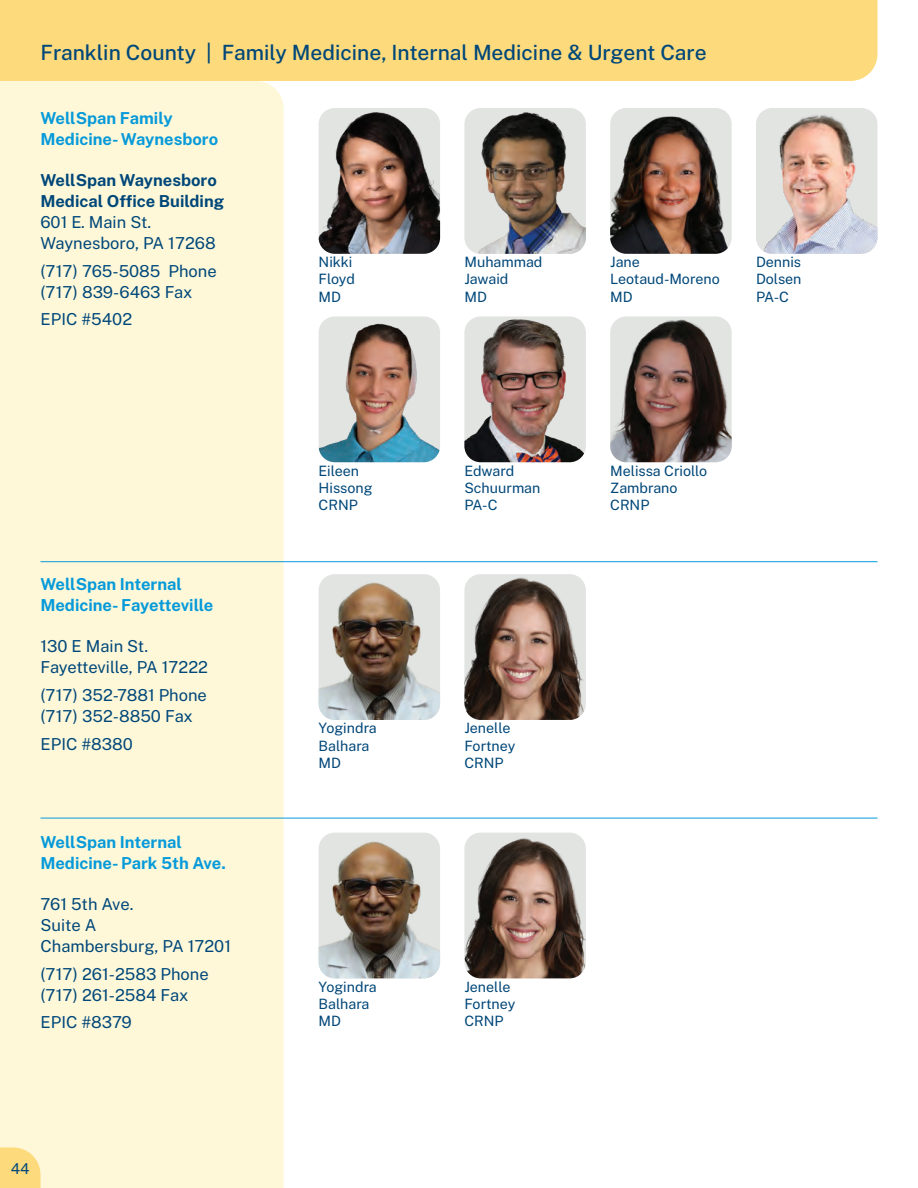
<style>
.page{position:relative;width:918px;height:1188px;background:#fff}
.page>*{position:absolute;margin:0;border:0;box-sizing:border-box;transform-origin:0 0}
.t1{font:500 21px "Public Sans";color:#004779}
.t2{font:16.5px/21px "Public Sans";color:#004779}
.t3{font:700 16.5px/21px "Public Sans";color:#069ad9}
.t4{font:700 16.5px/21px "Public Sans";color:#004779}
.t5{font:15px "Public Sans";color:#004779}
.t6{font:14.25px/17.1px "Public Sans";color:#004779}
</style>
<div class="page">
<div style="left:0;top:81px;width:284px;height:1107px;background:#fef8d9"></div>
<div style="left:0;top:0;width:878px;height:81px;background:#fddb7c"></div>
<svg style="left:0;top:1148px;width:40px;height:40px;background:#fddd83"></svg>
<img style="left:319px;top:108px;width:121px;height:146px">
<img style="left:319px;top:316px;width:121px;height:146px">
<img style="left:464px;top:108px;width:122px;height:146px">
<img style="left:464px;top:316px;width:122px;height:146px">
<img style="left:610px;top:108px;width:122px;height:146px">
<img style="left:610px;top:316px;width:122px;height:146px">
<img style="left:756px;top:108px;width:122px;height:146px">
<img style="left:319px;top:574px;width:121px;height:146px">
<img style="left:464px;top:574px;width:122px;height:146px">
<img style="left:319px;top:833px;width:121px;height:145px">
<img style="left:464px;top:833px;width:122px;height:145px">
<hr style="left:40px;top:561px;width:838px;height:1px;background:#069ad9">
<hr style="left:40px;top:818px;width:838px;height:1px;background:#069ad9">
<p class="t1" style="left:40px;top:39px;width:668px">Franklin County | Family Medicine, Internal Medicine &amp; Urgent Care</p>
<p class="t3" style="left:40px;top:107px;width:179px">WellSpan Family<br>Medicine- Waynesboro</p>
<p class="t4" style="left:40px;top:169px;width:185px">WellSpan Waynesboro<br>Medical Office Building</p>
<p class="t2" style="left:40px;top:211px;width:112px">601 E. Main St.</p>
<p class="t2" style="left:40px;top:232px;width:177px">Waynesboro, PA 17268</p>
<p class="t2" style="left:40px;top:260px;width:178px">(717) 765-5085 Phone</p>
<p class="t2" style="left:40px;top:281px;width:154px">(717) 839-6463 Fax</p>
<p class="t2" style="left:40px;top:308px;width:93px">EPIC #5402</p>
<p class="t6" style="left:319px;top:253px;width:35px">Nikki</p>
<p class="t6" style="left:319px;top:270px;width:38px">Floyd</p>
<p class="t6" style="left:319px;top:287px;width:24px">MD</p>
<p class="t6" style="left:464px;top:253px;width:80px">Muhammad<br>Jawaid</p>
<p class="t6" style="left:464px;top:287px;width:24px">MD</p>
<p class="t6" style="left:610px;top:253px;width:31px">Jane</p>
<p class="t6" style="left:610px;top:270px;width:111px">Leotaud-Moreno<br>MD</p>
<p class="t6" style="left:756px;top:253px;width:47px">Dennis</p>
<p class="t6" style="left:756px;top:270px;width:47px">Dolsen</p>
<p class="t6" style="left:756px;top:287px;width:35px">PA-C</p>
<p class="t3" style="left:40px;top:573px;width:174px">WellSpan Internal<br>Medicine- Fayetteville</p>
<p class="t2" style="left:40px;top:635px;width:109px">130 E Main St.</p>
<p class="t2" style="left:40px;top:656px;width:169px">Fayetteville, PA 17222</p>
<p class="t2" style="left:40px;top:684px;width:168px">(717) 352-7881 Phone</p>
<p class="t2" style="left:40px;top:705px;width:154px">(717) 352-8850 Fax</p>
<p class="t2" style="left:40px;top:733px;width:94px">EPIC #8380</p>
<p class="t3" style="left:40px;top:831px;width:187px">WellSpan Internal<br>Medicine- Park 5th Ave.</p>
<p class="t2" style="left:40px;top:893px;width:192px">761 5th Ave.<br>Suite A<br>Chambersburg, PA 17201</p>
<p class="t2" style="left:40px;top:963px;width:170px">(717) 261-2583 Phone (717) 261-2584 Fax</p>
<p class="t2" style="left:40px;top:1011px;width:93px">EPIC #8379</p>
<p class="t5" style="left:11px;top:1159px;width:20px">44</p>
<p class="t6" style="left:319px;top:462px;width:42px">Eileen</p>
<p class="t6" style="left:319px;top:479px;width:55px">Hissong<br>CRNP</p>
<p class="t6" style="left:319px;top:719px;width:60px">Yogindra<br>Balhara</p>
<p class="t6" style="left:319px;top:754px;width:24px">MD</p>
<p class="t6" style="left:319px;top:978px;width:60px">Yogindra<br>Balhara</p>
<p class="t6" style="left:319px;top:1012px;width:24px">MD</p>
<p class="t6" style="left:464px;top:462px;width:78px">Edward<br>Schuurman<br>PA-C</p>
<p class="t6" style="left:610px;top:462px;width:99px">Melissa Criollo<br>Zambrano<br>CRNP</p>
<p class="t6" style="left:464px;top:719px;width:48px">Jenelle</p>
<p class="t6" style="left:464px;top:736px;width:53px">Fortney</p>
<p class="t6" style="left:464px;top:754px;width:41px">CRNP</p>
<p class="t6" style="left:464px;top:978px;width:48px">Jenelle</p>
<p class="t6" style="left:464px;top:995px;width:53px">Fortney</p>
<p class="t6" style="left:464px;top:1012px;width:41px">CRNP</p>
</div>
